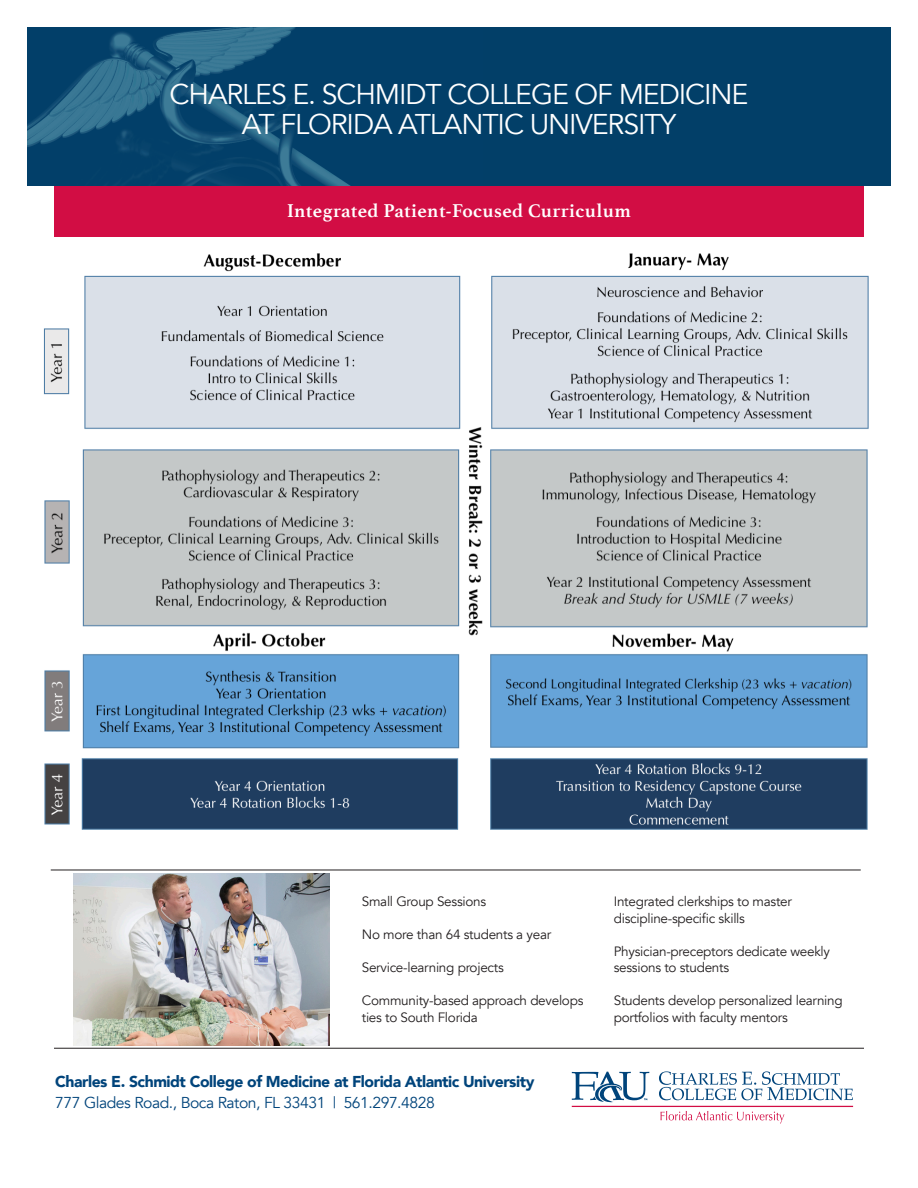
<style>
.page{position:relative;width:918px;height:1188px;background:#fff}
.page>*{position:absolute;margin:0;border:0;box-sizing:border-box;transform-origin:0 0}
.t1{font:28.5px/30px "Avenir";letter-spacing:-.04em;color:#fff;text-align:center}
.t2{font:700 19.5px "Athelas";letter-spacing:.02em;color:#fff}
.t3{font:900 15.75px/21px "Avenir";letter-spacing:-.03em;color:#00447b}
.t4{font:13.5px/16.5px "Avenir";letter-spacing:-.02em;color:#231f20}
.s1{font-weight:400}
</style>
<div class="page">
<div style="left:54px;top:185px;width:810px;height:52px;background:#d20d44"></div>
<hr style="left:54px;top:1048px;width:810px;height:1px;background:#231f20">
<hr style="left:51px;top:870px;width:810px;height:1px;background:#231f20">
<div style="left:27px;top:28px;width:864px;height:158px;background:#023f68"></div>
<img style="left:27px;top:28px;width:324px;height:158px">
<img style="left:73px;top:873px;width:257px;height:173px">
<svg style="left:659px;top:1071px;width:194px;height:29px"></svg>
<svg style="left:572px;top:1072px;width:77px;height:31px"></svg>
<svg style="left:661px;top:1111px;width:123px;height:13px"></svg>
<hr style="left:572px;top:1106px;width:281px;height:1px;background:#d20d44">
<img style="left:43px;top:253px;width:826px;height:577px">
<p class="t1" style="left:170px;top:80px;width:580px">CHARLES E. SCHMIDT COLLEGE OF MEDICINE<br>AT FLORIDA ATLANTIC UNIVERSITY</p>
<p class="t2" style="left:287px;top:195px;width:345px">Integrated Patient-Focused Curriculum</p>
<p class="t4" style="left:362px;top:894px;width:126px">Small Group Sessions</p>
<p class="t4" style="left:362px;top:927px;width:191px">No more than 64 students a year</p>
<p class="t4" style="left:362px;top:960px;width:143px">Service-learning projects</p>
<p class="t4" style="left:362px;top:993px;width:223px">Community-based approach develops ties to South Florida</p>
<p class="t3" style="left:55px;top:1070px;width:481px">Charles E. Schmidt College of Medicine at Florida Atlantic University<br><span class="s1">777 Glades Road., Boca Raton, FL 33431 | 561.297.4828</span></p>
<p class="t4" style="left:614px;top:894px;width:180px">Integrated clerkships to master discipline-specific skills</p>
<p class="t4" style="left:614px;top:943px;width:218px">Physician-preceptors dedicate weekly sessions to students</p>
<p class="t4" style="left:614px;top:993px;width:230px">Students develop personalized learning portfolios with faculty mentors</p>
</div>
